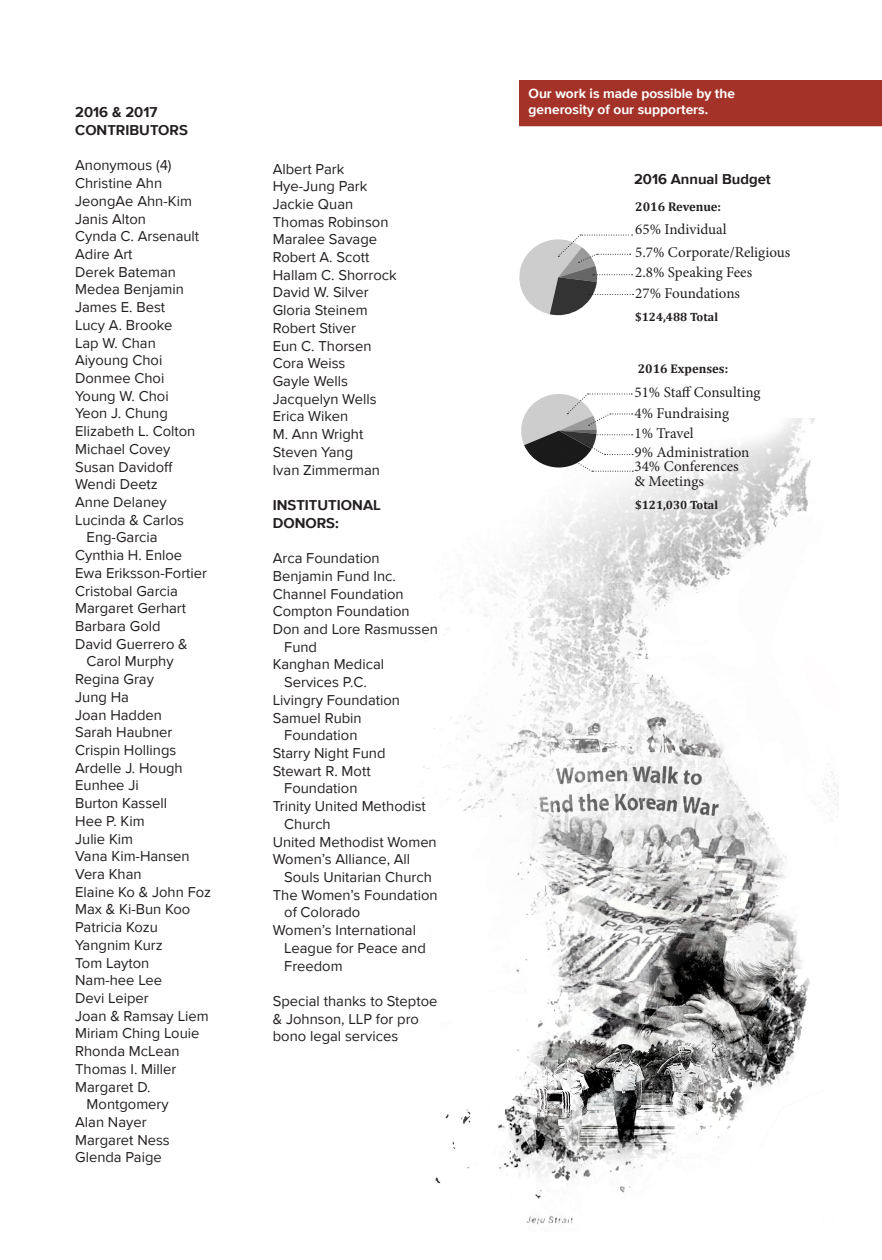
<style>
.page{position:relative;width:882px;height:1260px;background:#fff}
.page>*{position:absolute;margin:0;border:0;box-sizing:border-box;transform-origin:0 0}
.t1{font:15.05px "Minion Pro";color:#231f20}
.t2{font:14.7px/17.7px "Proxima Nova";color:#231f20}
.t3{font:700 14.7px/17.7px "Proxima Nova";color:#231f20}
.t4{font:700 13.65px/16.4px "Proxima Nova";color:#fff}
.t5{font:700 12.6px "Cambria";color:#231f20}
.t6{font:700 12.08px "Cambria";color:#231f20}
</style>
<div class="page">
<img style="left:394px;top:419px;width:444px;height:806px">
<svg style="left:516px;top:393px;width:117px;height:79px"></svg>
<svg style="left:519px;top:235px;width:115px;height:81px"></svg>
<div style="left:519px;top:80px;width:363px;height:46px;background:#a43228"></div>
<p class="t3" style="left:75px;top:104px;width:114px">2016 &amp; 2017<br>CONTRIBUTORS</p>
<p class="t2" style="left:75px;top:157px;width:98px">Anonymous (4)</p>
<p class="t2" style="left:75px;top:175px;width:89px">Christine Ahn</p>
<p class="t2" style="left:75px;top:192px;width:118px">JeongAe Ahn-Kim</p>
<p class="t2" style="left:75px;top:210px;width:72px">Janis Alton</p>
<p class="t2" style="left:75px;top:228px;width:126px">Cynda C. Arsenault</p>
<p class="t2" style="left:75px;top:246px;width:59px">Adire Art</p>
<p class="t2" style="left:75px;top:263px;width:102px">Derek Bateman</p>
<p class="t2" style="left:75px;top:281px;width:110px">Medea Benjamin</p>
<p class="t2" style="left:75px;top:299px;width:92px">James E. Best</p>
<p class="t2" style="left:75px;top:316px;width:99px">Lucy A. Brooke</p>
<p class="t2" style="left:75px;top:334px;width:82px">Lap W. Chan</p>
<p class="t2" style="left:75px;top:352px;width:89px">Aiyoung Choi</p>
<p class="t2" style="left:75px;top:370px;width:91px">Donmee Choi</p>
<p class="t2" style="left:75px;top:387px;width:95px">Young W. Choi</p>
<p class="t2" style="left:75px;top:405px;width:94px">Yeon J. Chung</p>
<p class="t2" style="left:75px;top:423px;width:122px">Elizabeth L. Colton</p>
<p class="t2" style="left:75px;top:440px;width:97px">Michael Covey</p>
<p class="t2" style="left:75px;top:458px;width:99px">Susan Davidoff</p>
<p class="t2" style="left:75px;top:476px;width:84px">Wendi Deetz</p>
<p class="t2" style="left:75px;top:494px;width:93px">Anne Delaney</p>
<p class="t2" style="left:75px;top:511px;width:110px">Lucinda &amp; Carlos</p>
<p class="t2" style="left:87px;top:529px;width:73px">Eng-Garcia</p>
<p class="t2" style="left:75px;top:547px;width:109px">Cynthia H. Enloe</p>
<p class="t2" style="left:75px;top:564px;width:133px">Ewa Eriksson-Fortier</p>
<p class="t2" style="left:75px;top:582px;width:104px">Cristobal Garcia</p>
<p class="t2" style="left:75px;top:600px;width:113px">Margaret Gerhart</p>
<p class="t2" style="left:75px;top:618px;width:87px">Barbara Gold</p>
<p class="t2" style="left:75px;top:635px;width:114px">David Guerrero &amp;</p>
<p class="t2" style="left:87px;top:653px;width:88px">Carol Murphy</p>
<p class="t2" style="left:75px;top:671px;width:80px">Regina Gray</p>
<p class="t2" style="left:75px;top:688px;width:55px">Jung Ha</p>
<p class="t2" style="left:75px;top:706px;width:88px">Joan Hadden</p>
<p class="t2" style="left:75px;top:724px;width:99px">Sarah Haubner</p>
<p class="t2" style="left:75px;top:742px;width:103px">Crispin Hollings</p>
<p class="t2" style="left:75px;top:759px;width:109px">Ardelle J. Hough</p>
<p class="t2" style="left:75px;top:777px;width:65px">Eunhee Ji</p>
<p class="t2" style="left:75px;top:795px;width:94px">Burton Kassell</p>
<p class="t2" style="left:75px;top:812px;width:71px">Hee P. Kim</p>
<p class="t2" style="left:75px;top:830px;width:60px">Julie Kim</p>
<p class="t2" style="left:75px;top:848px;width:116px">Vana Kim-Hansen</p>
<p class="t2" style="left:75px;top:866px;width:68px">Vera Khan</p>
<p class="t2" style="left:75px;top:883px;width:138px">Elaine Ko &amp; John Foz</p>
<p class="t2" style="left:75px;top:901px;width:117px">Max &amp; Ki-Bun Koo</p>
<p class="t2" style="left:75px;top:919px;width:84px">Patricia Kozu</p>
<p class="t2" style="left:75px;top:936px;width:89px">Yangnim Kurz</p>
<p class="t2" style="left:75px;top:954px;width:76px">Tom Layton</p>
<p class="t2" style="left:75px;top:972px;width:88px">Nam-hee Lee</p>
<p class="t2" style="left:75px;top:990px;width:75px">Devi Leiper</p>
<p class="t2" style="left:75px;top:1007px;width:135px">Joan &amp; Ramsay Liem</p>
<p class="t2" style="left:75px;top:1025px;width:126px">Miriam Ching Louie</p>
<p class="t2" style="left:75px;top:1043px;width:106px">Rhonda McLean</p>
<p class="t2" style="left:75px;top:1060px;width:103px">Thomas I. Miller</p>
<p class="t2" style="left:75px;top:1078px;width:77px">Margaret D.</p>
<p class="t2" style="left:87px;top:1096px;width:84px">Montgomery</p>
<p class="t2" style="left:75px;top:1114px;width:73px">Alan Nayer</p>
<p class="t2" style="left:75px;top:1131px;width:96px">Margaret Ness</p>
<p class="t2" style="left:75px;top:1149px;width:88px">Glenda Paige</p>
<p class="t2" style="left:273px;top:160px;width:73px">Albert Park</p>
<p class="t2" style="left:273px;top:178px;width:96px">Hye-Jung Park</p>
<p class="t2" style="left:273px;top:195px;width:82px">Jackie Quan</p>
<p class="t2" style="left:273px;top:213px;width:117px">Thomas Robinson</p>
<p class="t2" style="left:273px;top:231px;width:106px">Maralee Savage</p>
<p class="t2" style="left:273px;top:249px;width:98px">Robert A. Scott</p>
<p class="t2" style="left:273px;top:266px;width:125px">Hallam C. Shorrock</p>
<p class="t2" style="left:273px;top:284px;width:97px">David W. Silver</p>
<p class="t2" style="left:273px;top:302px;width:96px">Gloria Steinem</p>
<p class="t2" style="left:273px;top:319px;width:85px">Robert Stiver</p>
<p class="t2" style="left:273px;top:337px;width:100px">Eun C. Thorsen</p>
<p class="t2" style="left:273px;top:355px;width:74px">Cora Weiss</p>
<p class="t2" style="left:273px;top:373px;width:77px">Gayle Wells</p>
<p class="t2" style="left:273px;top:390px;width:105px">Jacquelyn Wells</p>
<p class="t2" style="left:273px;top:408px;width:77px">Erica Wiken</p>
<p class="t2" style="left:273px;top:426px;width:92px">M. Ann Wright</p>
<p class="t2" style="left:273px;top:443px;width:82px">Steven Yang</p>
<p class="t2" style="left:273px;top:461px;width:109px">Ivan Zimmerman</p>
<p class="t3" style="left:273px;top:497px;width:110px">INSTITUTIONAL<br>DONORS:</p>
<p class="t2" style="left:273px;top:550px;width:108px">Arca Foundation</p>
<p class="t2" style="left:273px;top:567px;width:125px">Benjamin Fund Inc.</p>
<p class="t2" style="left:273px;top:585px;width:132px">Channel Foundation</p>
<p class="t2" style="left:273px;top:603px;width:138px">Compton Foundation</p>
<p class="t2" style="left:273px;top:621px;width:167px">Don and Lore Rasmussen</p>
<p class="t2" style="left:284px;top:638px;width:34px">Fund</p>
<p class="t2" style="left:273px;top:656px;width:113px">Kanghan Medical</p>
<p class="t2" style="left:284px;top:674px;width:84px">Services P.C.</p>
<p class="t2" style="left:273px;top:691px;width:129px">Livingry Foundation</p>
<p class="t2" style="left:273px;top:709px;width:90px">Samuel Rubin</p>
<p class="t2" style="left:284px;top:727px;width:75px">Foundation</p>
<p class="t2" style="left:273px;top:745px;width:114px">Starry Night Fund</p>
<p class="t2" style="left:273px;top:762px;width:99px">Stewart R. Mott</p>
<p class="t2" style="left:284px;top:780px;width:75px">Foundation</p>
<p class="t2" style="left:273px;top:798px;width:155px">Trinity United Methodist</p>
<p class="t2" style="left:284px;top:815px;width:48px">Church</p>
<p class="t2" style="left:273px;top:833px;width:165px">United Methodist Women</p>
<p class="t2" style="left:273px;top:851px;width:139px">Women’s Alliance, All</p>
<p class="t2" style="left:284px;top:869px;width:149px">Souls Unitarian Church</p>
<p class="t2" style="left:273px;top:886px;width:166px">The Women’s Foundation</p>
<p class="t2" style="left:284px;top:904px;width:78px">of Colorado</p>
<p class="t2" style="left:273px;top:922px;width:145px">Women’s International</p>
<p class="t2" style="left:284px;top:939px;width:143px">League for Peace and</p>
<p class="t2" style="left:284px;top:957px;width:60px">Freedom</p>
<p class="t2" style="left:273px;top:993px;width:166px">Special thanks to Steptoe &amp; Johnson, LLP for pro bono legal services</p>
<p class="t4" style="left:529px;top:86px;width:208px">Our work is made possible by the generosity of our supporters.</p>
<p class="t3" style="left:634px;top:171px;width:138px">2016 Annual Budget</p>
<p class="t5" style="left:635px;top:198px;width:87px">2016 Revenue:</p>
<p class="t1" style="left:635px;top:219px;width:93px">65% Individual</p>
<p class="t1" style="left:635px;top:262px;width:118px">2.8% Speaking Fees</p>
<p class="t1" style="left:635px;top:243px;width:157px">5.7% Corporate/Religious</p>
<p class="t1" style="left:635px;top:283px;width:106px">27% Foundations</p>
<p class="t6" style="left:635px;top:308px;width:84px">$124,488 Total</p>
<p class="t5" style="left:638px;top:359px;width:92px">2016 Expenses:</p>
<p class="t1" style="left:635px;top:382px;width:127px">51% Staff Consulting</p>
<p class="t1" style="left:635px;top:403px;width:96px">4% Fundraising</p>
<p class="t1" style="left:635px;top:423px;width:60px">1% Travel</p>
<p class="t1" style="left:635px;top:442px;width:116px">9% Administration</p>
<p class="t1" style="left:635px;top:456px;width:106px">34% Conferences</p>
<p class="t1" style="left:635px;top:471px;width:71px">&amp; Meetings</p>
<p class="t6" style="left:635px;top:496px;width:84px">$121,030 Total</p>
</div>
